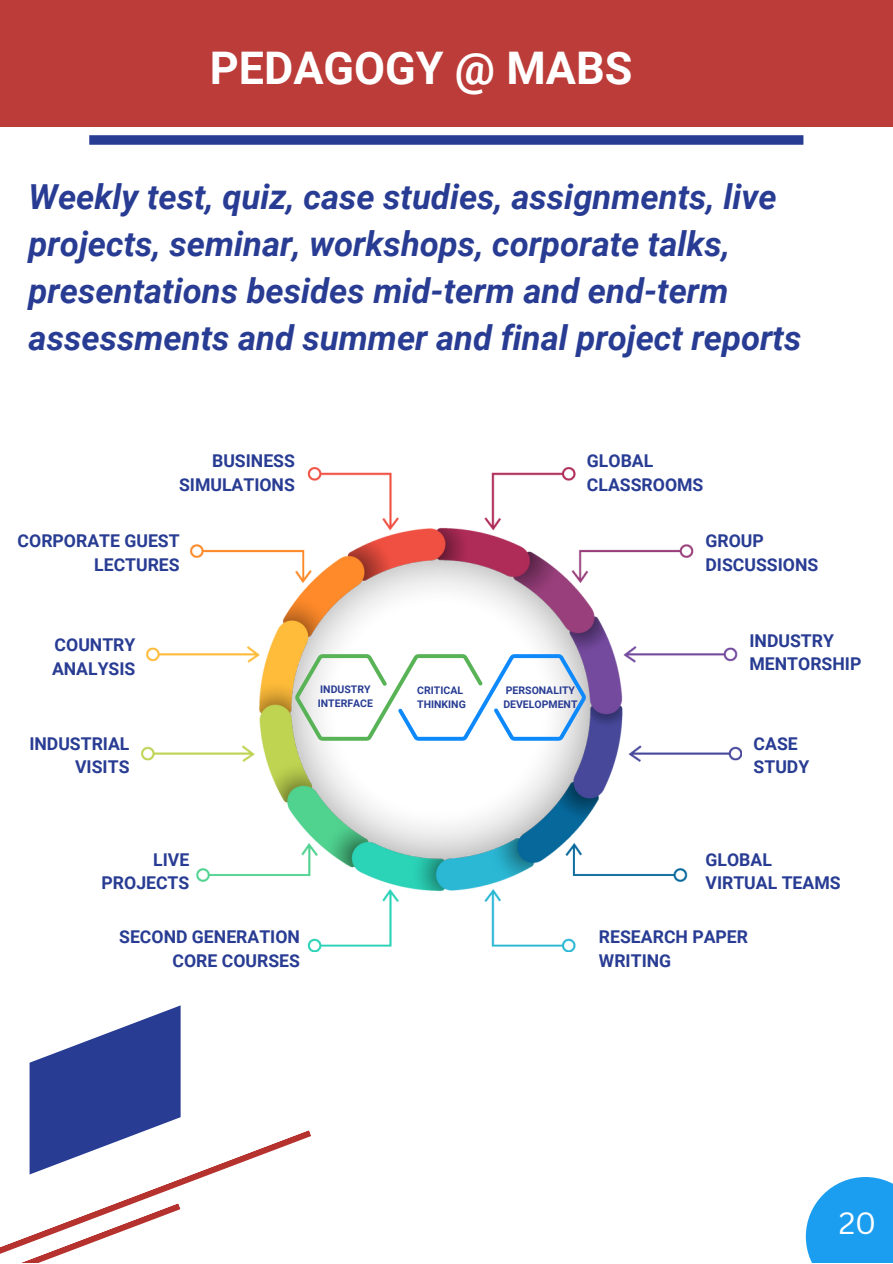
<style>
.page{position:relative;width:893px;height:1264px;background:#fff}
.page>*{position:absolute;margin:0;border:0;box-sizing:border-box;transform-origin:0 0}
.t1{font:700 45px "Roboto";color:#fff}
.t2{font:italic 700 34.5px/47.2px "Roboto";color:#283c93}
.t3{font:30px "Canva Sans";color:#fff}
.t4{font:700 17.7px/23.5px "Roboto";color:#283c93}
.t5{font:700 10.5px/14px "Roboto";color:#283c93}
</style>
<div class="page">
<div style="left:0;top:0;width:892px;height:126px;background:#bb3c38"></div>
<svg style="left:89px;top:135px;width:714px;height:10px;background:#314497"></svg>
<svg style="left:0;top:1005px;width:311px;height:257px"></svg>
<img style="left:141px;top:467px;width:600px;height:484px">
<svg style="left:295px;top:654px;width:291px;height:86px"></svg>
<div style="left:805px;top:1176px;width:87px;height:86px;background:#1b9df0"></div>
<h1 class="t1" style="left:210px;top:42px;width:424px">PEDAGOGY @ MABS</h1>
<h2 class="t2" style="left:29px;top:173px;width:774px">Weekly test, quiz, case studies, assignments, live projects, seminar, workshops, corporate talks, presentations besides mid-term and end-term assessments and summer and final project reports</h2>
<p class="t4" style="left:179px;top:449px;width:117px;text-align:right">BUSINESS<br>SIMULATIONS</p>
<p class="t4" style="left:18px;top:529px;width:163px;text-align:right">CORPORATE GUEST<br>LECTURES</p>
<p class="t4" style="left:587px;top:449px;width:118px">GLOBAL<br>CLASSROOMS</p>
<p class="t4" style="left:705px;top:529px;width:114px">GROUP<br>DISCUSSIONS</p>
<p class="t4" style="left:52px;top:633px;width:85px">COUNTRY<br>ANALYSIS</p>
<p class="t4" style="left:29px;top:732px;width:102px;text-align:right">INDUSTRIAL<br>VISITS</p>
<p class="t5" style="left:318px;top:682px;width:57px">INDUSTRY<br>INTERFACE</p>
<p class="t5" style="left:417px;top:683px;width:50px">CRITICAL<br>THINKING</p>
<p class="t5" style="left:503px;top:683px;width:76px">PERSONALITY<br>DEVELOPMENT</p>
<p class="t4" style="left:749px;top:629px;width:113px">INDUSTRY<br>MENTORSHIP</p>
<p class="t4" style="left:753px;top:732px;width:57px">CASE<br>STUDY</p>
<p class="t4" style="left:102px;top:847px;width:89px;text-align:right">LIVE<br>PROJECTS</p>
<p class="t4" style="left:119px;top:925px;width:182px;text-align:right">SECOND GENERATION<br>CORE COURSES</p>
<p class="t4" style="left:705px;top:847px;width:137px">GLOBAL<br>VIRTUAL TEAMS</p>
<p class="t4" style="left:599px;top:925px;width:151px">RESEARCH PAPER<br>WRITING</p>
<h3 class="t3" style="left:838px;top:1201px;width:39px">20</h3>
</div>
